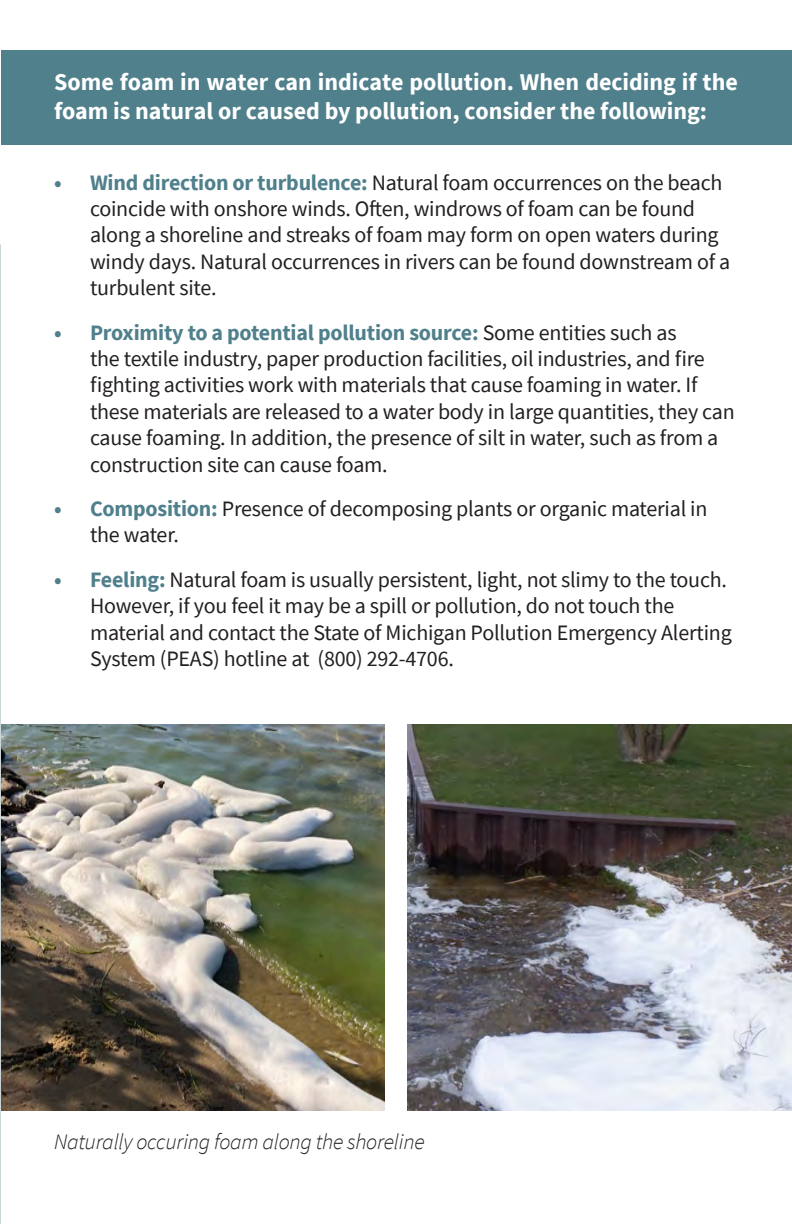
<style>
.page{position:relative;width:792px;height:1224px;background:#fff}
.page>*{position:absolute;margin:0;border:0;box-sizing:border-box;transform-origin:0 0}
.t1{font:700 24px/28.8px "Source Sans Pro";color:#fff}
.t2{font:22px/26.4px "Source Sans Pro";letter-spacing:-.01em;color:#231f20}
.t3{font:italic 300 22px "Source Sans Pro";letter-spacing:-.01em;color:#231f20}
.s1{font-weight:700;color:#50808c}
</style>
<div class="page">
<div style="left:1px;top:51px;width:791px;height:94px;background:#50808c"></div>
<img style="left:1px;top:725px;width:383px;height:386px">
<img style="left:408px;top:725px;width:384px;height:386px">
<p class="t1" style="left:54px;top:67px;width:686px">Some foam in water can indicate pollution. When deciding if the foam is natural or caused by pollution, consider the following:</p>
<p class="t2" style="left:90px;top:169px;width:642px;text-indent:-36px"><span class="s1">• Wind direction or turbulence:</span> Natural foam occurrences on the beach coincide with onshore winds. Often, windrows of foam can be found along a shoreline and streaks of foam may form on open waters during windy days. Natural occurrences in rivers can be found downstream of a turbulent site.</p>
<p class="t2" style="left:90px;top:319px;width:646px;text-indent:-36px"><span class="s1">• Proximity to a potential pollution source:</span> Some entities such as<br>the textile industry, paper production facilities, oil industries, and fire fighting activities work with materials that cause foaming in water. If these materials are released to a water body in large quantities, they can cause foaming. In addition, the presence of silt in water, such as from a construction site can cause foam.</p>
<p class="t2" style="left:90px;top:495px;width:619px;text-indent:-36px"><span class="s1">• Composition:</span> Presence of decomposing plants or organic material in the water.</p>
<p class="t2" style="left:90px;top:566px;width:643px;text-indent:-36px"><span class="s1">• Feeling:</span> Natural foam is usually persistent, light, not slimy to the touch.<br>However, if you feel it may be a spill or pollution, do not touch the material and contact the State of Michigan Pollution Emergency Alerting System (PEAS) hotline at (800) 292-4706.</p>
<p class="t3" style="left:54px;top:1128px;width:372px">Naturally occuring foam along the shoreline</p>
</div>
